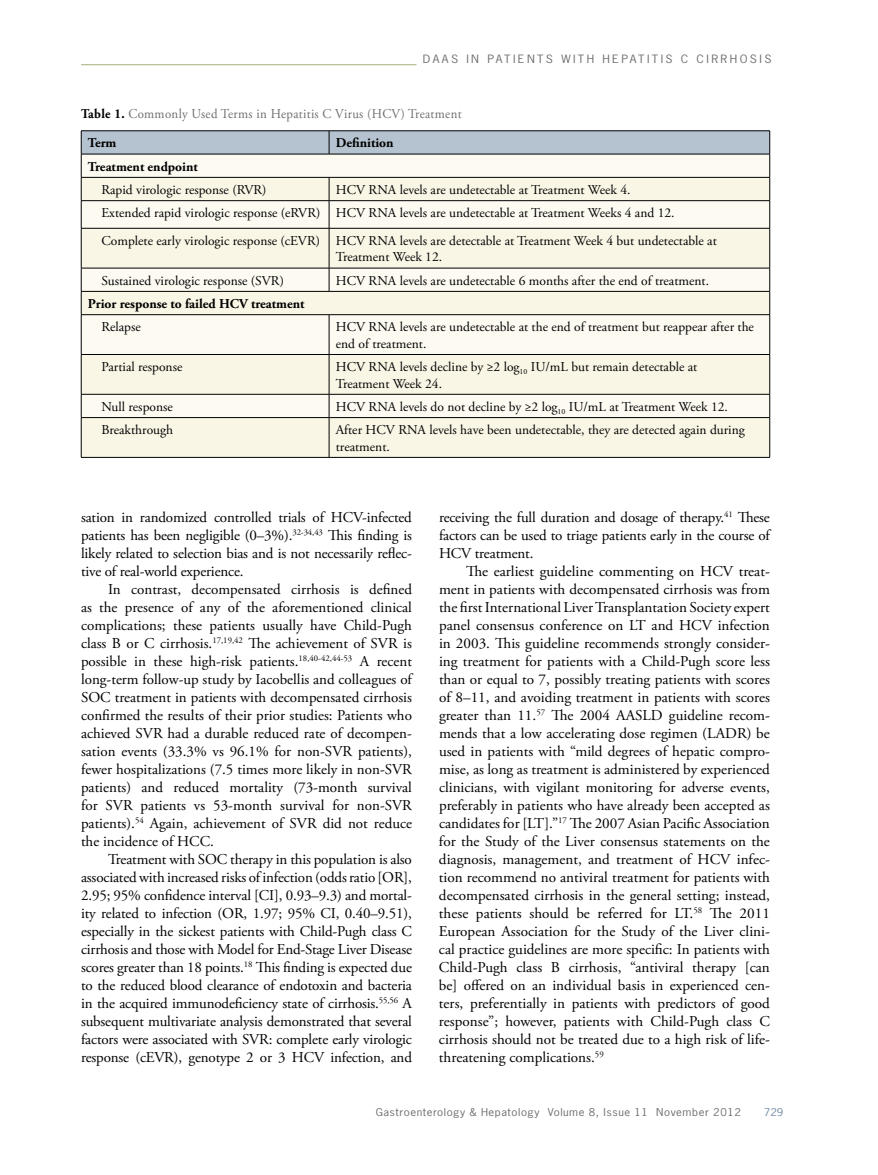
<style>
.page{position:relative;width:878px;height:1175px;background:#fff}
.page>*{position:absolute;margin:0;border:0;box-sizing:border-box;transform-origin:0 0}
.t1{font:15px/18px "Adobe Garamond Pro";letter-spacing:-.01em;color:#000;text-align:justify}
.t2{font:13.5px/16.5px "Adobe Garamond Pro";color:#000}
.t3{font:700 13.5px "Adobe Garamond Pro";color:#000}
.t4{font:13.5px/29.4px "Adobe Garamond Pro";letter-spacing:.025em;color:#6d6e71;scale:.95 1}
.t5{font:10.8px "News Gothic Std";letter-spacing:.145em;color:#6d6e71;scale:1.11 1}
.t6{font:10.2px "News Gothic Std";letter-spacing:.05em;color:#6d6e71;scale:1.11 1}
.t7{font:10.2px "News Gothic Std";color:#738ba5;scale:1.11 1}
.s1{font-weight:700;color:#000}
</style>
<div class="page">
<hr style="left:81px;top:64px;width:335px;height:1px;background:#a9b07b">
<svg style="left:82px;top:229px;width:687px;height:228px;fill:#faf6e6"></svg>
<hr style="left:81px;top:130px;width:248px;height:1px;background:#000">
<hr style="left:329px;top:130px;width:440px;height:1px;background:#000">
<svg style="left:81px;top:131px;width:689px;height:97px"></svg>
<hr style="left:81px;top:228px;width:248px;height:1px;background:#000">
<hr style="left:81px;top:228px;width:1px;height:40px;background:#000">
<hr style="left:329px;top:228px;width:440px;height:1px;background:#000">
<hr style="left:329px;top:228px;width:1px;height:40px;background:#000">
<hr style="left:769px;top:228px;width:1px;height:40px;background:#000">
<hr style="left:81px;top:268px;width:248px;height:1px;background:#000">
<hr style="left:329px;top:268px;width:440px;height:1px;background:#000">
<svg style="left:329px;top:268px;width:1px;height:23px"></svg>
<hr style="left:81px;top:291px;width:248px;height:1px;background:#000">
<svg style="left:81px;top:268px;width:1px;height:46px"></svg>
<hr style="left:329px;top:291px;width:440px;height:1px;background:#000">
<svg style="left:769px;top:268px;width:1px;height:46px"></svg>
<hr style="left:81px;top:314px;width:248px;height:1px;background:#000">
<hr style="left:81px;top:315px;width:1px;height:39px;background:#000">
<hr style="left:329px;top:314px;width:440px;height:1px;background:#000">
<hr style="left:329px;top:315px;width:1px;height:39px;background:#000">
<hr style="left:769px;top:315px;width:1px;height:39px;background:#000">
<hr style="left:81px;top:354px;width:248px;height:1px;background:#000">
<hr style="left:81px;top:355px;width:1px;height:39px;background:#000">
<hr style="left:329px;top:354px;width:440px;height:1px;background:#000">
<hr style="left:329px;top:355px;width:1px;height:39px;background:#000">
<hr style="left:769px;top:355px;width:1px;height:39px;background:#000">
<hr style="left:81px;top:394px;width:248px;height:1px;background:#000">
<svg style="left:81px;top:394px;width:1px;height:23px"></svg>
<hr style="left:329px;top:394px;width:440px;height:1px;background:#000">
<svg style="left:329px;top:394px;width:1px;height:23px"></svg>
<svg style="left:769px;top:394px;width:1px;height:23px"></svg>
<hr style="left:81px;top:417px;width:248px;height:1px;background:#000">
<hr style="left:81px;top:418px;width:1px;height:39px;background:#000">
<hr style="left:329px;top:417px;width:440px;height:1px;background:#000">
<hr style="left:329px;top:418px;width:1px;height:39px;background:#000">
<hr style="left:769px;top:418px;width:1px;height:39px;background:#000">
<hr style="left:81px;top:457px;width:248px;height:1px;background:#000">
<hr style="left:329px;top:457px;width:440px;height:1px;background:#000">
<p class="t5" style="left:423px;top:52px;width:9px">DAA</p>
<p class="t5" style="left:451px;top:52px;width:20px">s in</p>
<p class="t5" style="left:487px;top:52px;width:257px">Pati en ts wi th Hepati ti s C Ci rrh osi s</p>
<p class="t4" style="left:88px;top:99px;width:395px;text-indent:-7px"><span class="s1">Table 1.</span> Commonly Used Terms in Hepatitis C Virus (HCV) Treatment<br><span class="s1">Term</span></p>
<p class="t3" style="left:336px;top:135px;width:59px">Definition</p>
<p class="t3" style="left:88px;top:158px;width:111px">Treatment endpoint</p>
<p class="t2" style="left:101px;top:182px;width:167px">Rapid virologic response (RVR)</p>
<p class="t2" style="left:101px;top:178px;width:574px;line-height:23.2px;text-indent:234px">HCV RNA levels are undetectable at Treatment Week 4.<br>Extended rapid virologic response (eRVR) HCV RNA levels are undetectable at Treatment Weeks 4 and 12.</p>
<p class="t2" style="left:336px;top:233px;width:382px;text-indent:-234px">Complete early virologic response (cEVR) HCV RNA levels are detectable at Treatment Week 4 but undetectable at<br>Treatment Week 12.</p>
<p class="t2" style="left:101px;top:272px;width:184px">Sustained virologic response (SVR)</p>
<p class="t2" style="left:336px;top:272px;width:375px">HCV RNA levels are undetectable 6 months after the end of treatment.</p>
<p class="t3" style="left:88px;top:296px;width:218px">Prior response to failed HCV treatment</p>
<p class="t2" style="left:101px;top:319px;width:41px">Relapse</p>
<p class="t2" style="left:336px;top:319px;width:419px">HCV RNA levels are undetectable at the end of treatment but reappear after the end of treatment.</p>
<p class="t2" style="left:101px;top:359px;width:82px">Partial response</p>
<p class="t2" style="left:336px;top:359px;width:363px">HCV RNA levels decline by ≥2 log<sub>10</sub> IU/mL but remain detectable at<br>Treatment Week 24.</p>
<p class="t2" style="left:101px;top:399px;width:73px">Null response</p>
<p class="t2" style="left:336px;top:399px;width:393px">HCV RNA levels do not decline by ≥2 log<sub>10</sub> IU/mL at Treatment Week 12.</p>
<p class="t2" style="left:101px;top:422px;width:73px">Breakthrough</p>
<p class="t2" style="left:336px;top:422px;width:410px">After HCV RNA levels have been undetectable, they are detected again during treatment.</p>
<p class="t1" style="left:81px;top:509px;width:332px">sation in randomized controlled trials of HCV-infected patients has been negligible (0–3%).<sup>32-34,43</sup> This finding is likely related to selection bias and is not necessarily reflec&shy;tive of real-world experience.</p>
<p class="t1" style="left:81px;top:581px;width:332px;text-indent:27px">In contrast, decompensated cirrhosis is defined as the presence of any of the aforementioned clinical complications; these patients usually have Child-Pugh class B or C cirrhosis.<sup>17,19,42</sup> The achievement of SVR is possible in these high-risk patients.<sup>18,40-42,44-53</sup> A recent long-term follow-up study by Iacobellis and colleagues of SOC treatment in patients with decompensated cirrhosis confirmed the results of their prior studies: Patients who achieved SVR had a durable reduced rate of decompen&shy;sation events (33.3% vs 96.1% for non-SVR patients), fewer hospitalizations (7.5 times more likely in non-SVR patients) and reduced mortality (73-month survival for SVR patients vs 53-month survival for non-SVR patients).<sup>54</sup> Again, achievement of SVR did not reduce the incidence of HCC.</p>
<p class="t1" style="left:81px;top:851px;width:332px;text-indent:27px">Treatment with SOC therapy in this population is also associated with increased risks of infection (odds ratio [OR], 2.95; 95% confidence interval [CI], 0.93–9.3) and mortal&shy;ity related to infection (OR, 1.97; 95% CI, 0.40–9.51), especially in the sickest patients with Child-Pugh class C cirrhosis and those with Model for End-Stage Liver Disease scores greater than 18 points.<sup>18</sup> This finding is expected due to the reduced blood clearance of endotoxin and bacteria in the acquired immunodeficiency state of cirrhosis.<sup>55,56</sup> A subsequent multivariate analysis demonstrated that several factors were associated with SVR: complete early virologic response (cEVR), genotype 2 or 3 HCV infection, and</p>
<p class="t1" style="left:439px;top:509px;width:332px">receiving the full duration and dosage of therapy.<sup>41</sup> These factors can be used to triage patients early in the course of HCV treatment.</p>
<p class="t1" style="left:439px;top:563px;width:332px;text-indent:27px">The earliest guideline commenting on HCV treat&shy;ment in patients with decompensated cirrhosis was from the first International Liver Transplantation Society expert panel consensus conference on LT and HCV infection in 2003. This guideline recommends strongly consider&shy;ing treatment for patients with a Child-Pugh score less than or equal to 7, possibly treating patients with scores of 8–11, and avoiding treatment in patients with scores greater than 11.<sup>57</sup> The 2004 AASLD guideline recom&shy;mends that a low accelerating dose regimen (LADR) be used in patients with “mild degrees of hepatic compro&shy;mise, as long as treatment is administered by experienced clinicians, with vigilant monitoring for adverse events, preferably in patients who have already been accepted as candidates for [LT].”<sup>17</sup> The 2007 Asian Pacific Association for the Study of the Liver consensus statements on the diagnosis, management, and treatment of HCV infec&shy;tion recommend no antiviral treatment for patients with decompensated cirrhosis in the general setting; instead, these patients should be referred for LT.<sup>58</sup> The 2011<br>European Association for the Study of the Liver clini&shy;cal practice guidelines are more specific: In patients with Child-Pugh class B cirrhosis, “antiviral therapy [can be] offered on an individual basis in experienced cen&shy;ters, preferentially in patients with predictors of good response”; however, patients with Child-Pugh class C cirrhosis should not be treated due to a high risk of life&shy;threatening complications.<sup>59</sup></p>
<p class="t6" style="left:375px;top:1105px;width:330px">Gastroenterology &amp; Hepatology Volume 8, Issue 11 November 2012</p>
<p class="t7" style="left:764px;top:1105px;width:19px">729</p>
</div>
